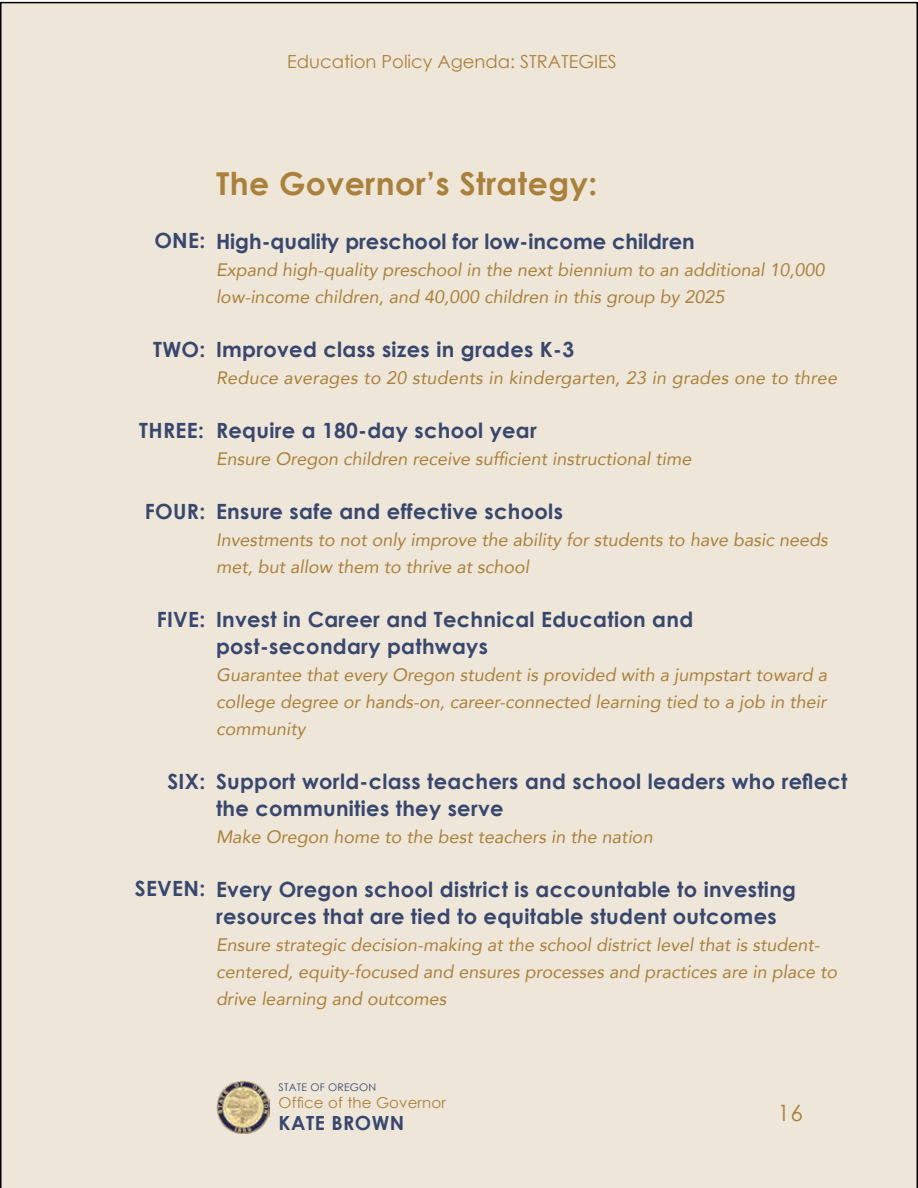
<style>
.page{position:relative;width:918px;height:1188px;background:#fff}
.page>*{position:absolute;margin:0;border:0;box-sizing:border-box;transform-origin:0 0}
.t1{font:700 31.5px "Century Gothic";letter-spacing:.015em;color:#aa813b}
.t2{font:22.5px "Century Gothic";color:#aa813b}
.t3{font:700 21px/27px "Century Gothic";letter-spacing:.015em;color:#37476e}
.t4{font:700 19.5px "Century Gothic";letter-spacing:.025em;color:#37476e}
.t5{font:italic 18px/27px "Avenir";color:#aa813b}
.t6{font:18px "Century Gothic";color:#aa813b}
.t7{font:15px "Century Gothic";letter-spacing:.01em;color:#aa813b}
.t8{font:10.5px "Century Gothic";letter-spacing:.02em;color:#37476e}
</style>
<div class="page">
<div style="left:0;top:2px;width:918px;height:1186px;background:#eee6d8"></div>
<img style="left:216px;top:1080px;width:54px;height:54px">
<p class="t6" style="left:287px;top:48px;width:331px">Education Policy Agenda: STRATEGIES</p>
<p class="t3" style="left:154px;top:226px;width:52px">ONE:</p>
<p class="t3" style="left:153px;top:335px;width:54px">TWO:</p>
<p class="t3" style="left:139px;top:416px;width:66px">THREE:</p>
<p class="t3" style="left:145px;top:497px;width:62px">FOUR:</p>
<p class="t3" style="left:157px;top:605px;width:50px">FIVE:</p>
<p class="t3" style="left:167px;top:767px;width:39px">SIX:</p>
<p class="t3" style="left:135px;top:874px;width:72px">SEVEN:</p>
<h1 class="t1" style="left:216px;top:160px;width:383px">The Governor’s Strategy:</h1>
<p class="t3" style="left:216px;top:227px;width:480px">High-quality preschool for low-income children</p>
<p class="t5" style="left:216px;top:256px;width:610px">Expand high-quality preschool in the next biennium to an additional 10,000 low-income children, and 40,000 children in this group by 2025</p>
<p class="t3" style="left:216px;top:335px;width:360px">Improved class sizes in grades K-3</p>
<p class="t5" style="left:216px;top:364px;width:623px">Reduce averages to 20 students in kindergarten, 23 in grades one to three</p>
<p class="t3" style="left:216px;top:416px;width:322px">Require a 180-day school year</p>
<p class="t5" style="left:216px;top:445px;width:477px">Ensure Oregon children receive sufficient instructional time</p>
<p class="t3" style="left:216px;top:497px;width:348px">Ensure safe and effective schools</p>
<p class="t5" style="left:216px;top:526px;width:613px">Investments to not only improve the ability for students to have basic needs met, but allow them to thrive at school</p>
<p class="t3" style="left:216px;top:605px;width:479px">Invest in Career and Technical Education and post-secondary pathways</p>
<p class="t5" style="left:216px;top:661px;width:613px;text-align:justify">Guarantee that every Oregon student is provided with a jumpstart toward a college degree or hands-on, career-connected learning tied to a job in their community</p>
<p class="t3" style="left:216px;top:767px;width:633px">Support world-class teachers and school leaders who reflect the communities they serve</p>
<p class="t5" style="left:216px;top:823px;width:438px">Make Oregon home to the best teachers in the nation</p>
<p class="t3" style="left:216px;top:875px;width:582px">Every Oregon school district is accountable to investing resources that are tied to equitable student outcomes</p>
<p class="t5" style="left:216px;top:931px;width:623px">Ensure strategic decision-making at the school district level that is student&shy;centered, equity-focused and ensures processes and practices are in place to drive learning and outcomes</p>
<p class="t8" style="left:279px;top:1080px;width:99px">STATE OF OREGON</p>
<p class="t4" style="left:279px;top:1109px;width:127px">KATE BROWN</p>
<p class="t7" style="left:279px;top:1092px;width:169px">Office of the Governor</p>
<p class="t2" style="left:778px;top:1097px;width:27px">16</p>
</div>
